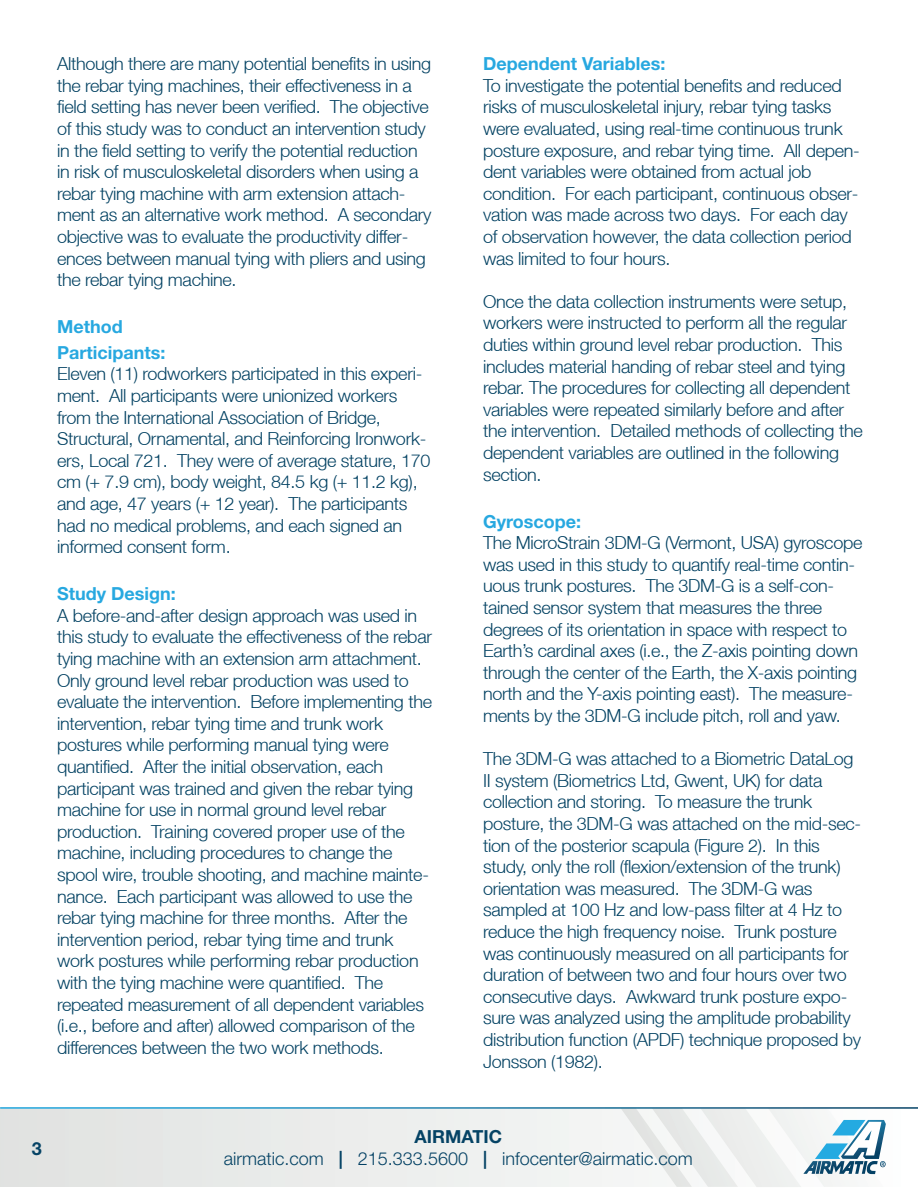
<style>
.page{position:relative;width:918px;height:1188px;background:#fff}
.page>*{position:absolute;margin:0;border:0;box-sizing:border-box;transform-origin:0 0}
.t1{font:300 18px/21.6px "Helvetica Neue LT";letter-spacing:-.02em;color:#024162}
.t2{font:700 18px/25.5px "Helvetica Neue LT Std";color:#27a8e0}
.t3{font:300 18px "Helvetica Neue";color:#054365}
.t4{font:700 18px "Helvetica Neue LT Std";color:#054365}
.s1{font-family:"Helvetica Neue LT Std";font-weight:700}
.s2{color:#044164}
</style>
<div class="page">
<div style="left:0;top:1108px;width:918px;height:79px;background:#ebeceb"></div>
<svg style="left:622px;top:1109px;width:264px;height:78px"></svg>
<hr style="left:0;top:1107px;width:918px;height:2px;background:#fff">
<p class="t1" style="left:57px;top:53px;width:376px">Although there are many potential benefits in using the rebar tying machines, their effectiveness in a field setting has never been verified. The objective of this study was to conduct an intervention study in the field setting to verify the potential reduction in risk of musculoskeletal disorders when using a rebar tying machine with arm extension attach&shy;ment as an alternative work method. A secondary objective was to evaluate the productivity differ&shy;ences between manual tying with pliers and using the rebar tying machine.</p>
<p class="t2" style="left:57px;top:314px;width:110px">Method<br>Participants:</p>
<p class="t1" style="left:57px;top:363px;width:375px">Eleven (11) rodworkers participated in this experi&shy;ment. All participants were unionized workers from the International Association of Bridge, Structural, Ornamental, and Reinforcing Ironwork&shy;ers, Local 721. They were of average stature, 170 cm (+ 7.9 cm), body weight, 84.5 kg (+ 11.2 kg), and age, 47 years (+ 12 year). The participants had no medical problems, and each signed an informed consent form.</p>
<p class="t2" style="left:57px;top:581px;width:120px">Study Design:</p>
<p class="t1" style="left:57px;top:604px;width:376px">A before-and-after design approach was used in this study to evaluate the effectiveness of the rebar tying machine with an extension arm attachment.<br>Only ground level rebar production was used to evaluate the intervention. Before implementing the intervention, rebar tying time and trunk work postures while performing manual tying were quantified. After the initial observation, each participant was trained and given the rebar tying machine for use in normal ground level rebar production. Training covered proper use of the machine, including procedures to change the spool wire, trouble shooting, and machine mainte&shy;nance. Each participant was allowed to use the rebar tying machine for three months. After the intervention period, rebar tying time and trunk work postures while performing rebar production with the tying machine were quantified. The repeated measurement of all dependent variables (i.e., before and after) allowed comparison of the differences between the two work methods.</p>
<p class="t2" style="left:483px;top:51px;width:184px">Dependent Variables:</p>
<p class="t1" style="left:483px;top:74px;width:378px">To investigate the potential benefits and reduced risks of musculoskeletal injury, rebar tying tasks were evaluated, using real-time continuous trunk posture exposure, and rebar tying time. All depen&shy;dent variables were obtained from actual job condition. For each participant, continuous obser&shy;vation was made across two days. For each day of observation however, the data collection period was limited to four hours.</p>
<p class="t1" style="left:483px;top:290px;width:381px">Once the data collection instruments were setup, workers were instructed to perform all the regular duties within ground level rebar production. This includes material handing of rebar steel and tying rebar. The procedures for collecting all dependent variables were repeated similarly before and after the intervention. Detailed methods of collecting the dependent variables are outlined in the following section.</p>
<p class="t2" style="left:483px;top:508px;width:100px">Gyroscope:</p>
<p class="t1" style="left:483px;top:532px;width:381px">The MicroStrain 3DM-G (Vermont, USA) gyroscope was used in this study to quantify real-time contin&shy;uous trunk postures. The 3DM-G is a self-con&shy;tained sensor system that measures the three degrees of its orientation in space with respect to Earth’s cardinal axes (i.e., the Z-axis pointing down through the center of the Earth, the X-axis pointing north and the Y-axis pointing east). The measure&shy;ments by the 3DM-G include pitch, roll and yaw.</p>
<p class="t1" style="left:483px;top:748px;width:380px">The 3DM-G was attached to a Biometric DataLog II system (Biometrics Ltd, Gwent, UK) for data collection and storing. To measure the trunk posture, the 3DM-G was attached on the mid-sec&shy;tion of the posterior scapula (Figure 2). In this study, only the roll (flexion/extension of the trunk) orientation was measured. The 3DM-G was sampled at 100 Hz and low-pass filter at 4 Hz to reduce the high frequency noise. Trunk posture was continuously measured on all participants for duration of between two and four hours over two consecutive days. Awkward trunk posture expo&shy;sure was analyzed using the amplitude probability distribution function (APDF) technique proposed by Jonsson (1982).</p>
<p class="t4" style="left:32px;top:1138px;width:12px">3</p>
<p class="t4" style="left:415px;top:1125px;width:89px">AIRMATIC</p>
<p class="t3" style="left:224px;top:1147px;width:470px">airmatic.com <span class="s1">|</span> <span class="s2">215.333.5600</span> <span class="s1">|</span> infocenter@airmatic.com</p>
</div>
